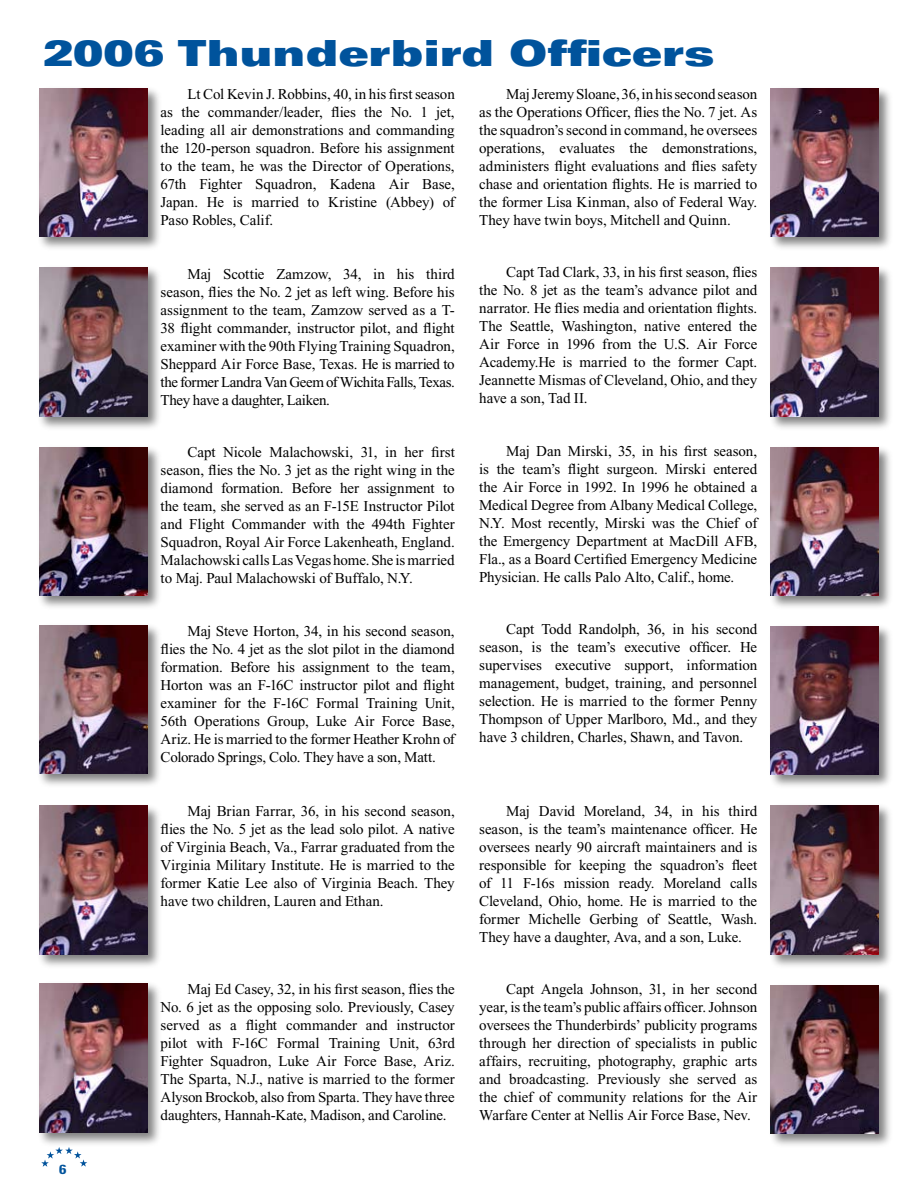
<style>
.page{position:relative;width:918px;height:1188px;background:#fff}
.page>*{position:absolute;margin:0;border:0;box-sizing:border-box;transform-origin:0 0}
.t1{font:900 expanded 36px "Univers";color:#00539c}
.t2{font:15px/18px "Times New Roman";letter-spacing:-.01em;color:#000;text-align:justify}
.t3{font:700 condensed 13.2px "Univers";color:#00539c;scale:1.25 1}
</style>
<div class="page">
<svg style="left:41px;top:1147px;width:46px;height:20px"></svg>
<div style="left:36px;top:86px;width:127px;height:166px;background:#000;opacity:.5"></div>
<img style="left:39px;top:88px;width:108px;height:149px">
<div style="left:36px;top:265px;width:127px;height:166px;background:#000;opacity:.5"></div>
<img style="left:39px;top:268px;width:108px;height:148px">
<div style="left:36px;top:444px;width:127px;height:167px;background:#000;opacity:.5"></div>
<img style="left:39px;top:447px;width:108px;height:149px">
<div style="left:36px;top:622px;width:127px;height:167px;background:#000;opacity:.5"></div>
<img style="left:39px;top:625px;width:108px;height:149px">
<div style="left:36px;top:803px;width:127px;height:166px;background:#000;opacity:.5"></div>
<img style="left:39px;top:806px;width:108px;height:148px">
<div style="left:36px;top:981px;width:127px;height:166px;background:#000;opacity:.5"></div>
<img style="left:39px;top:984px;width:108px;height:148px">
<div style="left:768px;top:86px;width:127px;height:166px;background:#000;opacity:.5"></div>
<img style="left:771px;top:88px;width:108px;height:149px">
<div style="left:768px;top:265px;width:127px;height:166px;background:#000;opacity:.5"></div>
<img style="left:771px;top:268px;width:108px;height:148px">
<div style="left:768px;top:444px;width:127px;height:167px;background:#000;opacity:.5"></div>
<img style="left:771px;top:447px;width:108px;height:149px">
<div style="left:768px;top:624px;width:127px;height:166px;background:#000;opacity:.5"></div>
<img style="left:771px;top:626px;width:108px;height:149px">
<div style="left:768px;top:803px;width:127px;height:166px;background:#000;opacity:.5"></div>
<img style="left:771px;top:806px;width:108px;height:148px">
<div style="left:768px;top:982px;width:127px;height:167px;background:#000;opacity:.5"></div>
<img style="left:771px;top:985px;width:108px;height:149px">
<h1 class="t1" style="left:43px;top:31px;width:673px">2006 Thunderbird Officers</h1>
<p class="t3" style="left:59px;top:1161px;width:7px">6</p>
<p class="t2" style="left:161px;top:85px;width:296px;text-indent:27px">Lt Col Kevin J. Robbins, 40, in his first season as the commander/leader, flies the No. 1 jet, leading all air demonstrations and commanding the 120-person squadron. Before his assignment to the team, he was the Director of Operations, 67th Fighter Squadron, Kadena Air Base, Japan. He is married to Kristine (Abbey) of Paso Robles, Calif.</p>
<p class="t2" style="left:161px;top:265px;width:296px;text-indent:27px">Maj Scottie Zamzow, 34, in his third season, flies the No. 2 jet as left wing. Before his assignment to the team, Zamzow served as a T-38 flight commander, instructor pilot, and flight examiner with the 90th Flying Training Squadron, Sheppard Air Force Base, Texas. He is married to the former Landra Van Geem of Wichita Falls, Texas.<br>They have a daughter, Laiken.</p>
<p class="t2" style="left:161px;top:443px;width:296px;text-indent:27px">Capt Nicole Malachowski, 31, in her first season, flies the No. 3 jet as the right wing in the diamond formation. Before her assignment to the team, she served as an F-15E Instructor Pilot and Flight Commander with the 494th Fighter Squadron, Royal Air Force Lakenheath, England.<br>Malachowski calls Las Vegas home. She is married to Maj. Paul Malachowski of Buffalo, N.Y.</p>
<p class="t2" style="left:161px;top:622px;width:296px;text-indent:27px">Maj Steve Horton, 34, in his second season, flies the No. 4 jet as the slot pilot in the diamond formation. Before his assignment to the team, Horton was an F-16C instructor pilot and flight examiner for the F-16C Formal Training Unit, 56th Operations Group, Luke Air Force Base, Ariz. He is married to the former Heather Krohn of Colorado Springs, Colo. They have a son, Matt.</p>
<p class="t2" style="left:161px;top:802px;width:296px;text-indent:27px">Maj Brian Farrar, 36, in his second season, flies the No. 5 jet as the lead solo pilot. A native of Virginia Beach, Va., Farrar graduated from the Virginia Military Institute. He is married to the former Katie Lee also of Virginia Beach. They have two children, Lauren and Ethan.</p>
<p class="t2" style="left:161px;top:980px;width:296px;text-indent:27px">Maj Ed Casey, 32, in his first season, flies the No. 6 jet as the opposing solo. Previously, Casey served as a flight commander and instructor pilot with F-16C Formal Training Unit, 63rd Fighter Squadron, Luke Air Force Base, Ariz.<br>The Sparta, N.J., native is married to the former Alyson Brockob, also from Sparta. They have three daughters, Hannah-Kate, Madison, and Caroline.</p>
<p class="t2" style="left:479px;top:85px;width:280px;text-indent:27px">Maj Jeremy Sloane, 36, in his second season as the Operations Officer, flies the No. 7 jet. As the squadron’s second in command, he oversees operations, evaluates the demonstrations, administers flight evaluations and flies safety chase and orientation flights. He is married to the former Lisa Kinman, also of Federal Way.<br>They have twin boys, Mitchell and Quinn.</p>
<p class="t2" style="left:479px;top:263px;width:280px;text-indent:27px">Capt Tad Clark, 33, in his first season, flies the No. 8 jet as the team’s advance pilot and narrator. He flies media and orientation flights.<br>The Seattle, Washington, native entered the Air Force in 1996 from the U.S. Air Force Academy.He is married to the former Capt.<br>Jeannette Mismas of Cleveland, Ohio, and they have a son, Tad II.</p>
<p class="t2" style="left:479px;top:442px;width:280px;text-indent:27px">Maj Dan Mirski, 35, in his first season, is the team’s flight surgeon. Mirski entered the Air Force in 1992. In 1996 he obtained a Medical Degree from Albany Medical College, N.Y. Most recently, Mirski was the Chief of the Emergency Department at MacDill AFB, Fla., as a Board Certified Emergency Medicine Physician. He calls Palo Alto, Calif., home.</p>
<p class="t2" style="left:479px;top:620px;width:280px;text-indent:27px">Capt Todd Randolph, 36, in his second season, is the team’s executive officer. He supervises executive support, information management, budget, training, and personnel selection. He is married to the former Penny Thompson of Upper Marlboro, Md., and they have 3 children, Charles, Shawn, and Tavon.</p>
<p class="t2" style="left:479px;top:802px;width:280px;text-indent:27px">Maj David Moreland, 34, in his third season, is the team’s maintenance officer. He oversees nearly 90 aircraft maintainers and is responsible for keeping the squadron’s fleet of 11 F-16s mission ready. Moreland calls Cleveland, Ohio, home. He is married to the former Michelle Gerbing of Seattle, Wash.<br>They have a daughter, Ava, and a son, Luke.</p>
<p class="t2" style="left:479px;top:980px;width:280px;text-indent:27px">Capt Angela Johnson, 31, in her second year, is the team’s public affairs officer. Johnson oversees the Thunderbirds’ publicity programs through her direction of specialists in public affairs, recruiting, photography, graphic arts and broadcasting. Previously she served as the chief of community relations for the Air Warfare Center at Nellis Air Force Base, Nev.</p>
</div>
